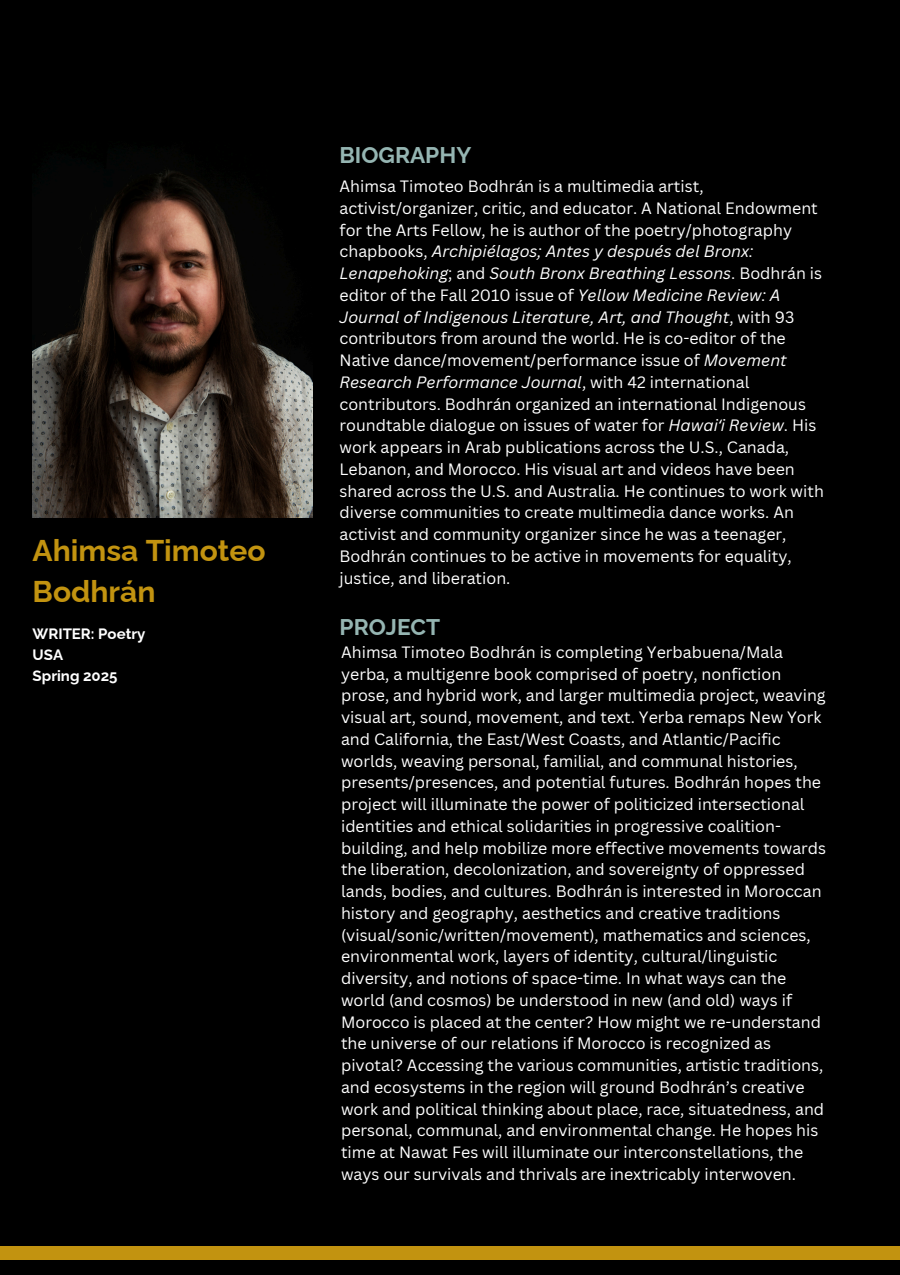
<style>
.page{position:relative;width:900px;height:1275px;background:#000}
.page>*{position:absolute;margin:0;border:0;box-sizing:border-box;transform-origin:0 0}
.t1{font:700 30px/41.2px "Raleway";color:#c29310}
.t2{font:700 22.7px "Raleway";color:#95b5b2}
.t3{font:16px/21.8px "Canva Sans";color:#fff}
.t4{font:700 15px/21px "Raleway";color:#fff}
.s1{font-style:italic}
.s2{font-family:"Noto Sans";font-style:italic}
</style>
<div class="page">
<img style="left:33px;top:169px;width:279px;height:348px">
<div style="left:0;top:1246px;width:900px;height:13px;background:#c29310"></div>
<h1 class="t1" style="left:33px;top:530px;width:235px">Ahimsa Timoteo<br>Bodhrán</h1>
<h3 class="t4" style="left:33px;top:624px;width:114px">WRITER: Poetry<br>USA<br>Spring 2025</h3>
<h2 class="t2" style="left:340px;top:141px;width:133px">BIOGRAPHY</h2>
<h2 class="t3" style="left:340px;top:175px;width:486px">Ahimsa Timoteo Bodhrán is a multimedia artist, activist/organizer, critic, and educator. A National Endowment for the Arts Fellow, he is author of the poetry/photography chapbooks, <span class="s1">Archipiélagos; Antes y después del Bronx:<br>Lenapehoking</span>; and <span class="s1">South Bronx Breathing Lessons</span>. Bodhrán is editor of the Fall 2010 issue of <span class="s1">Yellow Medicine Review: A Journal of Indigenous Literature, Art, and Thought</span>, with 93 contributors from around the world. He is co-editor of the Native dance/movement/performance issue of <span class="s1">Movement Research Performance Journal</span>, with 42 international contributors. Bodhrán organized an international Indigenous roundtable dialogue on issues of water for <span class="s1">Hawai</span><span class="s2">ʻ</span><span class="s1">i Review</span>. His work appears in Arab publications across the U.S., Canada, Lebanon, and Morocco. His visual art and videos have been shared across the U.S. and Australia. He continues to work with diverse communities to create multimedia dance works. An activist and community organizer since he was a teenager, Bodhrán continues to be active in movements for equality, justice, and liberation.</h2>
<p class="t2" style="left:340px;top:614px;width:102px">PROJECT</p>
<p class="t3" style="left:341px;top:641px;width:487px">Ahimsa Timoteo Bodhrán is completing Yerbabuena/Mala yerba, a multigenre book comprised of poetry, nonfiction prose, and hybrid work, and larger multimedia project, weaving visual art, sound, movement, and text. Yerba remaps New York and California, the East/West Coasts, and Atlantic/Pacific worlds, weaving personal, familial, and communal histories, presents/presences, and potential futures. Bodhrán hopes the project will illuminate the power of politicized intersectional identities and ethical solidarities in progressive coalition&shy;building, and help mobilize more effective movements towards the liberation, decolonization, and sovereignty of oppressed lands, bodies, and cultures. Bodhrán is interested in Moroccan history and geography, aesthetics and creative traditions (visual/sonic/written/movement), mathematics and sciences, environmental work, layers of identity, cultural/linguistic diversity, and notions of space-time. In what ways can the world (and cosmos) be understood in new (and old) ways if Morocco is placed at the center? How might we re-understand the universe of our relations if Morocco is recognized as pivotal? Accessing the various communities, artistic traditions, and ecosystems in the region will ground Bodhrán’s creative work and political thinking about place, race, situatedness, and personal, communal, and environmental change. He hopes his time at Nawat Fes will illuminate our interconstellations, the ways our survivals and thrivals are inextricably interwoven.</p>
</div>
